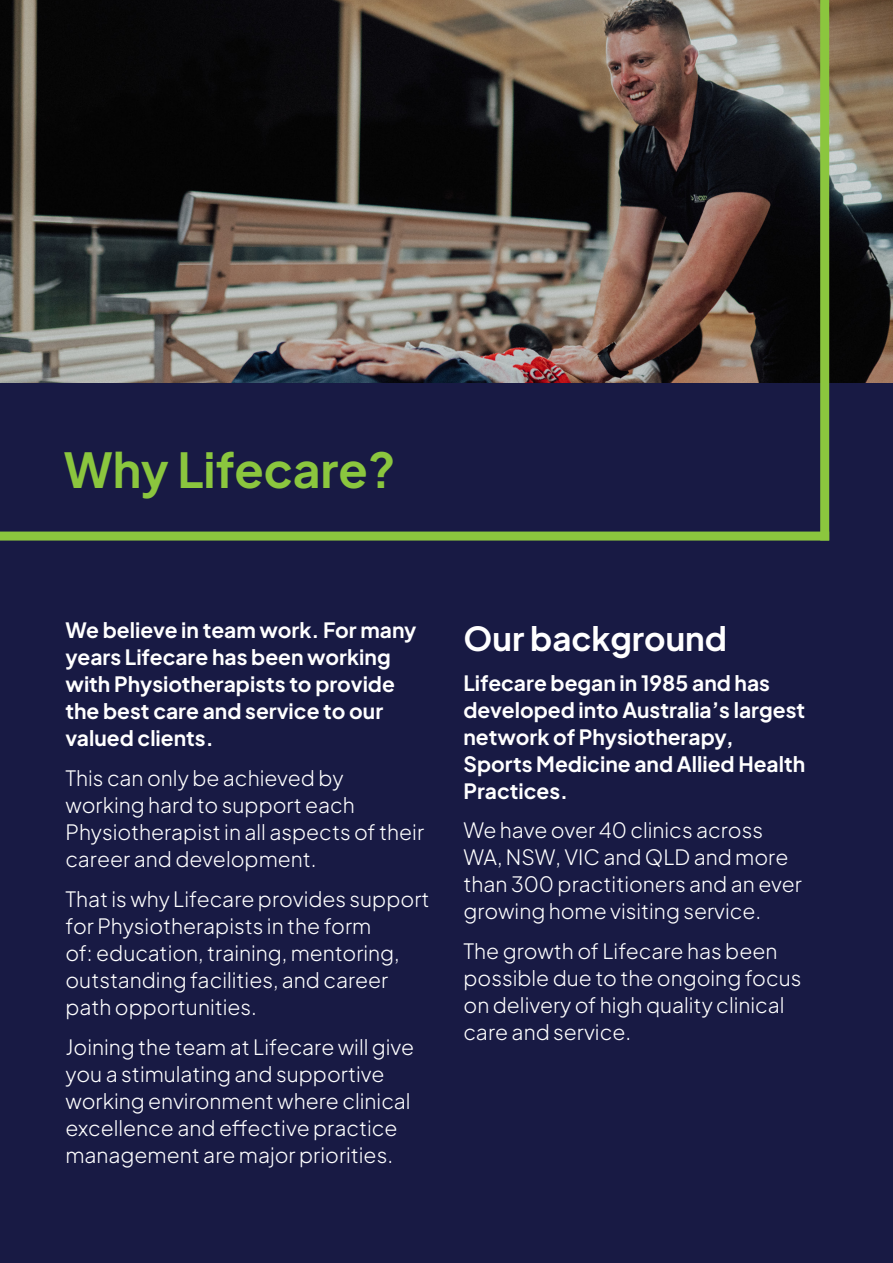
<style>
.page{position:relative;width:893px;height:1263px;background:#181a44}
.page>*{position:absolute;margin:0;border:0;box-sizing:border-box;transform-origin:0 0}
.t1{font:700 48px "Plus Jakarta Sans";color:#8bc63e}
.t2{font:700 33px "Plus Jakarta Sans";color:#fff}
.t3{font:300 21px/27px "Plus Jakarta Sans";color:#fff}
.t4{font:700 21px/27px "Plus Jakarta Sans";color:#fff}
</style>
<div class="page">
<img style="left:0;top:0;width:893px;height:383px">
<div style="left:0;top:531px;width:829px;height:9px;background:#8bc63e"></div>
<div style="left:820px;top:0;width:9px;height:540px;background:#8bc63e"></div>
<p class="t1" style="left:64px;top:431px;width:334px">Why Lifecare?</p>
<p class="t4" style="left:65px;top:615px;width:353px">We believe in team work. For many years Lifecare has been working with Physiotherapists to provide the best care and service to our valued clients.</p>
<p class="t3" style="left:65px;top:763px;width:360px">This can only be achieved by working hard to support each<br>Physiotherapist in all aspects of their career and development.</p>
<p class="t3" style="left:65px;top:883px;width:366px">That is why Lifecare provides support for Physiotherapists in the form<br>of: education, training, mentoring, outstanding facilities, and career path opportunities.</p>
<p class="t3" style="left:65px;top:1031px;width:350px">Joining the team at Lifecare will give you a stimulating and supportive working environment where clinical excellence and effective practice management are major priorities.</p>
<p class="t2" style="left:463px;top:612px;width:265px">Our background</p>
<p class="t4" style="left:463px;top:667px;width:343px">Lifecare began in 1985 and has developed into Australia’s largest network of Physiotherapy,<br>Sports Medicine and Allied Health<br>Practices.</p>
<p class="t3" style="left:463px;top:815px;width:340px">We have over 40 clinics across<br>WA, NSW, VIC and QLD and more than 300 practitioners and an ever growing home visiting service.</p>
<p class="t3" style="left:463px;top:936px;width:339px">The growth of Lifecare has been possible due to the ongoing focus on delivery of high quality clinical care and service.</p>
</div>
